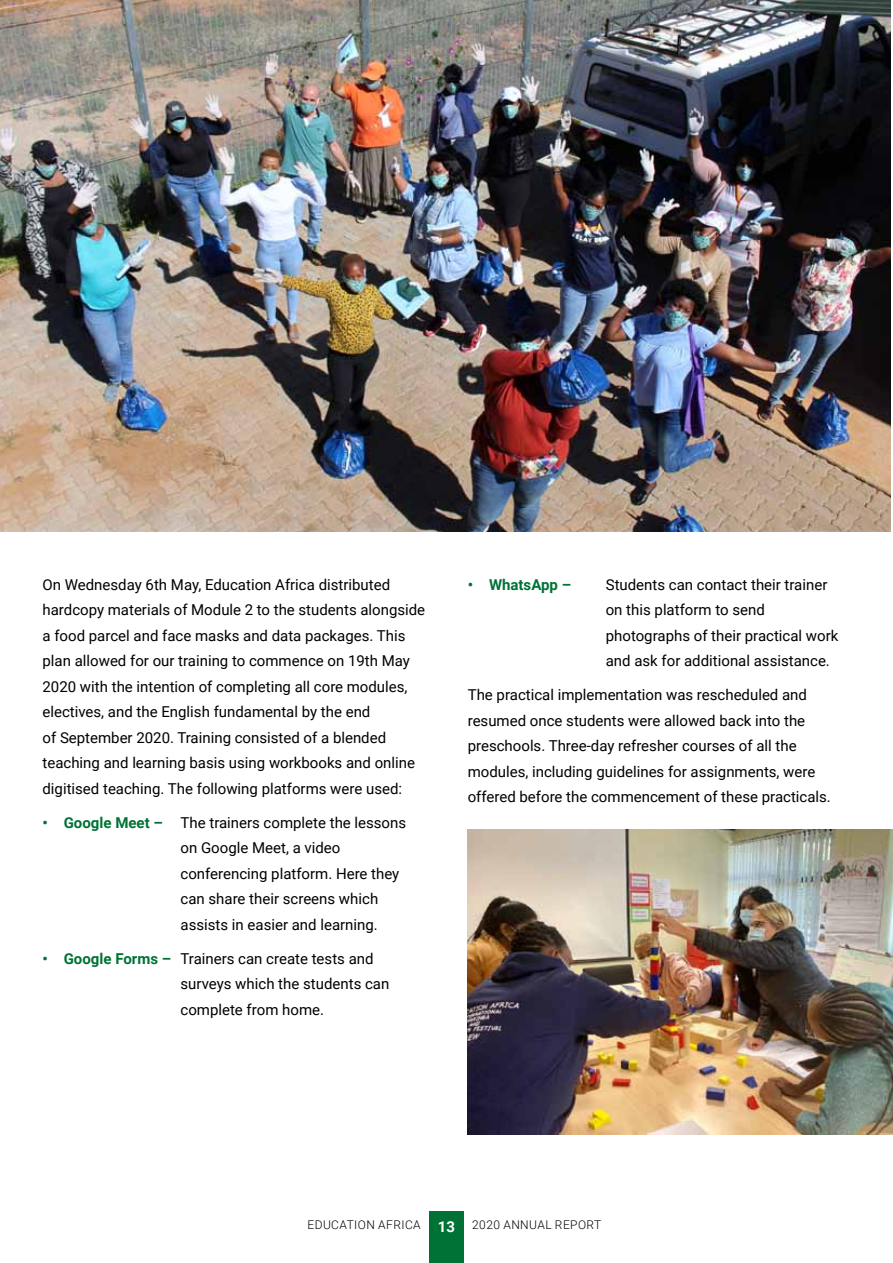
<style>
.page{position:relative;width:893px;height:1263px;background:#fff}
.page>*{position:absolute;margin:0;border:0;box-sizing:border-box;transform-origin:0 0}
.t1{font:15px/25.5px "Roboto";color:#000}
.t2{font:700 15px "Roboto";color:#007236}
.t3{font:300 12px "Roboto";letter-spacing:.035em;color:#000}
.s1{font-weight:700;color:#007236}
.s2{font-weight:700;font-size:15px;color:#fff}
</style>
<div class="page">
<div style="left:429px;top:1212px;width:34px;height:51px;background:#007236"></div>
<img style="left:468px;top:829px;width:425px;height:305px">
<img style="left:0;top:0;width:891px;height:531px">
<p class="t1" style="left:43px;top:571px;width:384px">On Wednesday 6th May, Education Africa distributed hardcopy materials of Module 2 to the students alongside a food parcel and face masks and data packages. This plan allowed for our training to commence on 19th May 2020 with the intention of completing all core modules, electives, and the English fundamental by the end<br>of September 2020. Training consisted of a blended teaching and learning basis using workbooks and online digitised teaching. The following platforms were used:</p>
<p class="t1" style="left:181px;top:809px;width:227px;text-indent:-138px"><span class="s1">• Google Meet –</span> The trainers complete the lessons on Google Meet, a video conferencing platform. Here they can share their screens which assists in easier and learning.</p>
<p class="t1" style="left:181px;top:945px;width:210px;text-indent:-138px"><span class="s1">• Google Forms –</span> Trainers can create tests and surveys which the students can complete from home.</p>
<p class="t2" style="left:468px;top:574px;width:105px">• WhatsApp –</p>
<p class="t1" style="left:606px;top:571px;width:234px">Students can contact their trainer on this platform to send photographs of their practical work and ask for additional assistance.</p>
<p class="t1" style="left:468px;top:681px;width:365px">The practical implementation was rescheduled and resumed once students were allowed back into the preschools. Three-day refresher courses of all the modules, including guidelines for assignments, were offered before the commencement of these practicals.</p>
<p class="t3" style="left:307px;top:1217px;width:295px">EDUCATION AFRICA <span class="s2">13</span> 2020 ANNUAL REPORT</p>
</div>
